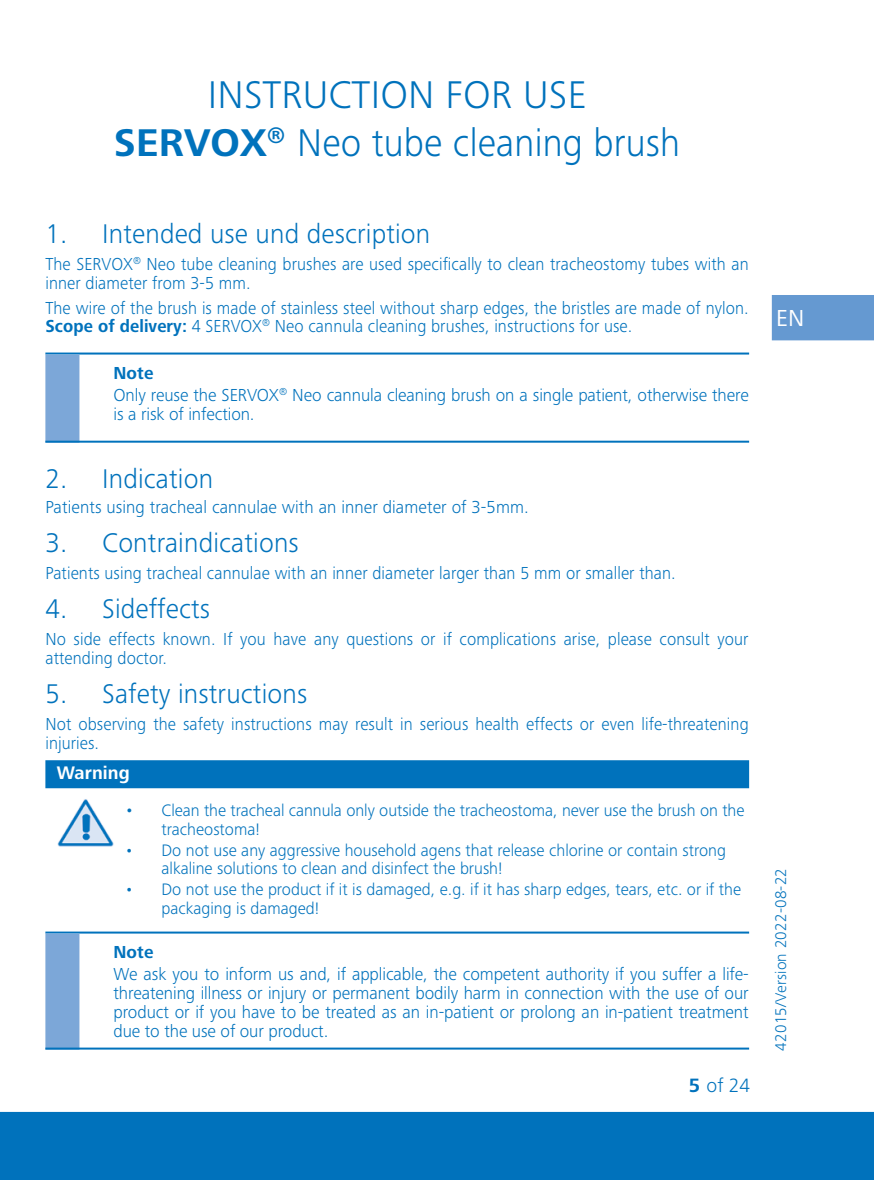
<style>
.page{position:relative;width:874px;height:1180px;background:#fff}
.page>*{position:absolute;margin:0;border:0;box-sizing:border-box;transform-origin:0 0}
.t1{font:300 40px/48px "Frutiger Next LTW1 G";letter-spacing:.005em;color:#0072bc;text-align:center}
.t2{font:300 28px "Frutiger Next LTW1 G";letter-spacing:.005em;color:#0072bc}
.t3{font:24px "Frutiger Next LTW1 G";color:#fff}
.t4{font:300 20px "Frutiger Next LTW1 G";color:#0072bc}
.t5{font:700 18.8px "Frutiger Next LTW1 G";letter-spacing:.005em;color:#fff}
.t6{font:300 18px/18.8px "Frutiger Next LTW1 G";letter-spacing:.005em;color:#0072bc;scale:.95 1}
.t7{font:300 18px/18.8px "Frutiger Next LTW1 G";letter-spacing:.005em;color:#0072bc}
.t8{font:700 18px "Frutiger Next LTW1 G";color:#0072bc}
.t9{font:300 17.2px/18px "Frutiger Next LTW1 G";color:#0072bc}
.t10{font:300 16px "Frutiger Next LTW1 G";letter-spacing:.015em;color:#0072bc}
.s1{font-weight:700}
.s2{font-size:18px}
</style>
<div class="page">
<div style="left:0;top:1111px;width:873px;height:68px;background:#0072bc"></div>
<div style="left:771px;top:295px;width:102px;height:45px;background:#6599d1"></div>
<hr style="left:45px;top:352px;width:703px;height:2px;background:#0072bc">
<div style="left:45px;top:354px;width:34px;height:88px;background:#7ca7d8"></div>
<hr style="left:45px;top:440px;width:703px;height:2px;background:#0072bc">
<div style="left:45px;top:760px;width:703px;height:28px;background:#0072bc"></div>
<hr style="left:45px;top:931px;width:703px;height:2px;background:#0072bc">
<div style="left:45px;top:933px;width:34px;height:116px;background:#7ca7d8"></div>
<hr style="left:45px;top:1047px;width:703px;height:2px;background:#0072bc">
<img style="left:57px;top:799px;width:57px;height:48px">
<h1 class="t1" style="left:114px;top:71px;width:567px">INSTRUCTION FOR USE<br><span class="s1">SERVOX</span><sup>®</sup> Neo tube cleaning brush</h1>
<h2 class="t2" style="left:45px;top:217px;width:386px">1. Intended use und description</h2>
<p class="t6" style="left:45px;top:255px;width:741px">The SERVOX<sup>®</sup> Neo tube cleaning brushes are used specifically to clean tracheostomy tubes with an inner diameter from 3-5 mm.</p>
<p class="t6" style="left:45px;top:298px;width:741px">The wire of the brush is made of stainless steel without sharp edges, the bristles are made of nylon.<br><span class="s1">Scope of delivery:</span> 4 SERVOX<sup>®</sup> Neo cannula cleaning brushes, instructions for use.</p>
<p class="t7" style="left:113px;top:362px;width:636px;line-height:22.4px"><span class="s1">Note<br></span>Only reuse the SERVOX<sup>®</sup> Neo cannula cleaning brush on a single patient, otherwise there</p>
<p class="t7" style="left:113px;top:404px;width:143px">is a risk of infection.</p>
<h2 class="t2" style="left:45px;top:462px;width:169px">2. Indication</h2>
<p class="t7" style="left:45px;top:497px;width:484px">Patients using tracheal cannulae with an inner diameter of 3-5mm.</p>
<h2 class="t2" style="left:45px;top:526px;width:255px">3. Contraindications</h2>
<p class="t6" style="left:45px;top:564px;width:664px">Patients using tracheal cannulae with an inner diameter larger than 5 mm or smaller than.</p>
<h2 class="t2" style="left:45px;top:592px;width:166px">4. Sideffects</h2>
<p class="t6" style="left:45px;top:630px;width:741px">No side effects known. If you have any questions or if complications arise, please consult your attending doctor.</p>
<h2 class="t2" style="left:45px;top:677px;width:263px">5. Safety instructions</h2>
<p class="t6" style="left:45px;top:715px;width:741px">Not observing the safety instructions may result in serious health effects or even life-threatening injuries.</p>
<p class="t5" style="left:57px;top:761px;width:74px">Warning</p>
<p class="t9" style="left:161px;top:801px;width:584px;text-indent:-37px"><span class="s2">•</span> Clean the tracheal cannula only outside the tracheostoma, never use the brush on the tracheostoma!</p>
<p class="t9" style="left:161px;top:841px;width:565px;text-indent:-37px">• Do not use any aggressive household agens that release chlorine or contain strong alkaline solutions to clean and disinfect the brush!</p>
<p class="t9" style="left:161px;top:880px;width:580px;text-indent:-37px">• Do not use the product if it is damaged, e.g. if it has sharp edges, tears, etc. or if the packaging is damaged!</p>
<p class="t8" style="left:113px;top:941px;width:41px">Note</p>
<p class="t7" style="left:113px;top:964px;width:636px;text-align:justify">We ask you to inform us and, if applicable, the competent authority if you suffer a life&shy;threatening illness or injury or permanent bodily harm in connection with the use of our product or if you have to be treated as an in-patient or prolong an in-patient treatment due to the use of our product.</p>
<p class="t4" style="left:688px;top:1073px;width:63px"><span class="s1">5</span> of 24</p>
<h3 class="t3" style="left:775px;top:304px;width:30px">EN</h3>
<p class="t10" style="left:771px;top:1050px;width:184px;rotate:-90deg">42015/Version 2022-08-22</p>
</div>
